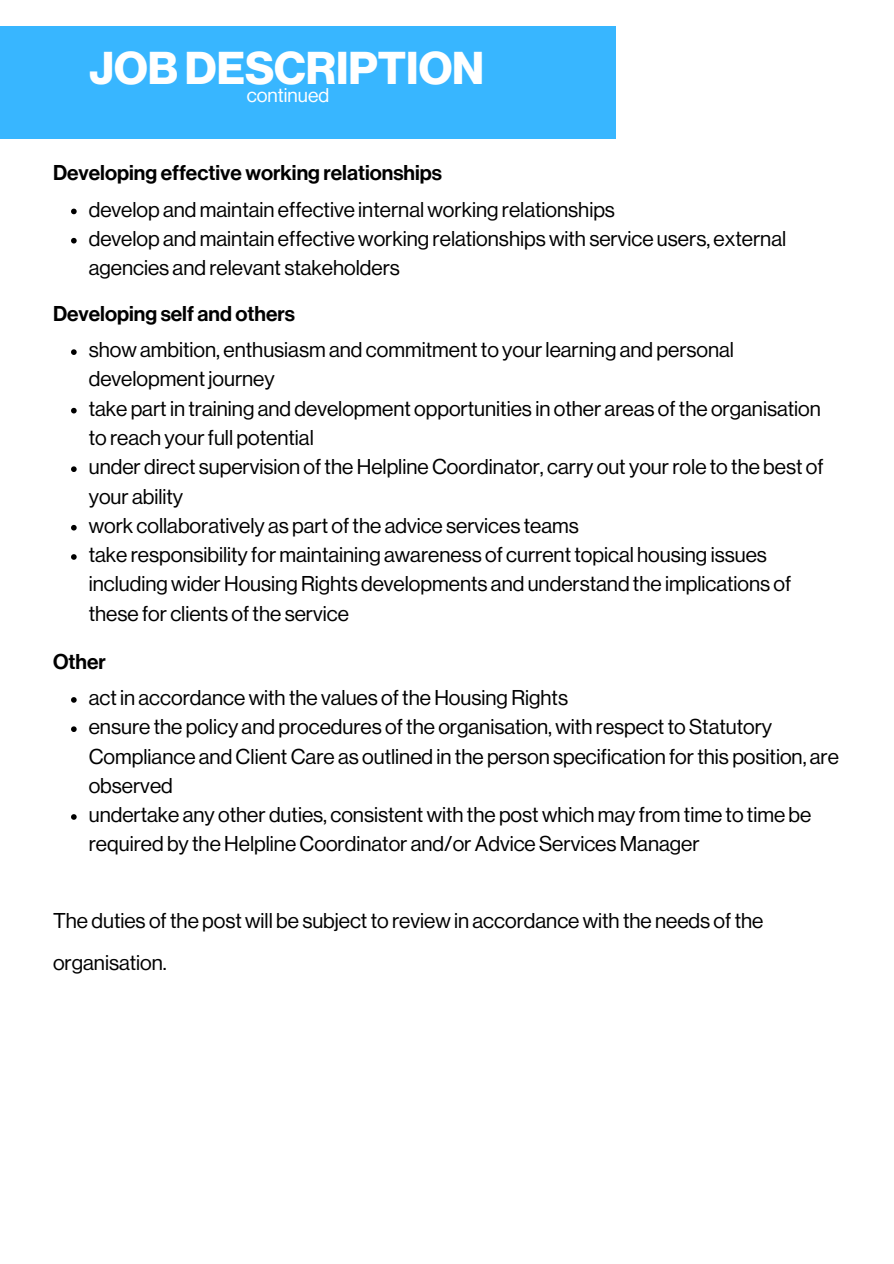
<style>
.page{position:relative;width:894px;height:1264px;background:#fff}
.page>*{position:absolute;margin:0;border:0;box-sizing:border-box;transform-origin:0 0}
.t1{font:700 45px "Haas Grot Disp 75";color:#fff}
.t2{font:21px/29.2px "Haas Grot Disp 55 Roman";color:#000}
.t3{font:500 21px "Haas Grot Disp 65";color:#000}
.t4{font:19.5px "Haas Grot Disp 55 Roman";color:#fff}
</style>
<div class="page">
<div style="left:0;top:26px;width:615px;height:112px;background:#38b6ff"></div>
<svg style="left:71px;top:209px;width:6px;height:5px"></svg>
<svg style="left:71px;top:238px;width:6px;height:5px"></svg>
<svg style="left:71px;top:349px;width:6px;height:6px"></svg>
<svg style="left:71px;top:408px;width:6px;height:5px"></svg>
<svg style="left:71px;top:466px;width:6px;height:6px"></svg>
<svg style="left:71px;top:525px;width:6px;height:5px"></svg>
<svg style="left:71px;top:554px;width:6px;height:6px"></svg>
<svg style="left:71px;top:697px;width:6px;height:5px"></svg>
<svg style="left:71px;top:726px;width:6px;height:6px"></svg>
<svg style="left:71px;top:814px;width:6px;height:5px"></svg>
<p class="t1" style="left:90px;top:47px;width:396px">JOB DESCRIPTION</p>
<p class="t4" style="left:247px;top:86px;width:84px">continued</p>
<h1 class="t3" style="left:53px;top:163px;width:390px">Developing effective working relationships</h1>
<p class="t2" style="left:89px;top:195px;width:527px">develop and maintain effective internal working relationships</p>
<h2 class="t2" style="left:89px;top:224px;width:698px">develop and maintain effective working relationships with service users, external agencies and relevant stakeholders</h2>
<p class="t3" style="left:53px;top:304px;width:243px">Developing self and others</p>
<p class="t2" style="left:89px;top:336px;width:646px">show ambition, enthusiasm and commitment to your learning and personal development journey</p>
<h2 class="t2" style="left:89px;top:394px;width:733px">take part in training and development opportunities in other areas of the organisation to reach your full potential</h2>
<p class="t2" style="left:89px;top:453px;width:736px">under direct supervision of the Helpline Coordinator, carry out your role to the best of your ability</p>
<p class="t2" style="left:89px;top:511px;width:491px">work collaboratively as part of the advice services teams</p>
<p class="t2" style="left:89px;top:540px;width:704px">take responsibility for maintaining awareness of current topical housing issues including wider Housing Rights developments and understand the implications of these for clients of the service</p>
<p class="t3" style="left:53px;top:651px;width:54px">Other</p>
<p class="t2" style="left:89px;top:683px;width:480px">act in accordance with the values of the Housing Rights</p>
<h2 class="t2" style="left:89px;top:713px;width:751px">ensure the policy and procedures of the organisation, with respect to Statutory<br>Compliance and Client Care as outlined in the person specification for this position, are observed</h2>
<p class="t2" style="left:89px;top:800px;width:723px">undertake any other duties, consistent with the post which may from time to time be required by the Helpline Coordinator and/or Advice Services Manager</p>
<p class="t2" style="left:53px;top:900px;width:711px;line-height:41.7px">The duties of the post will be subject to review in accordance with the needs of the organisation.</p>
</div>
